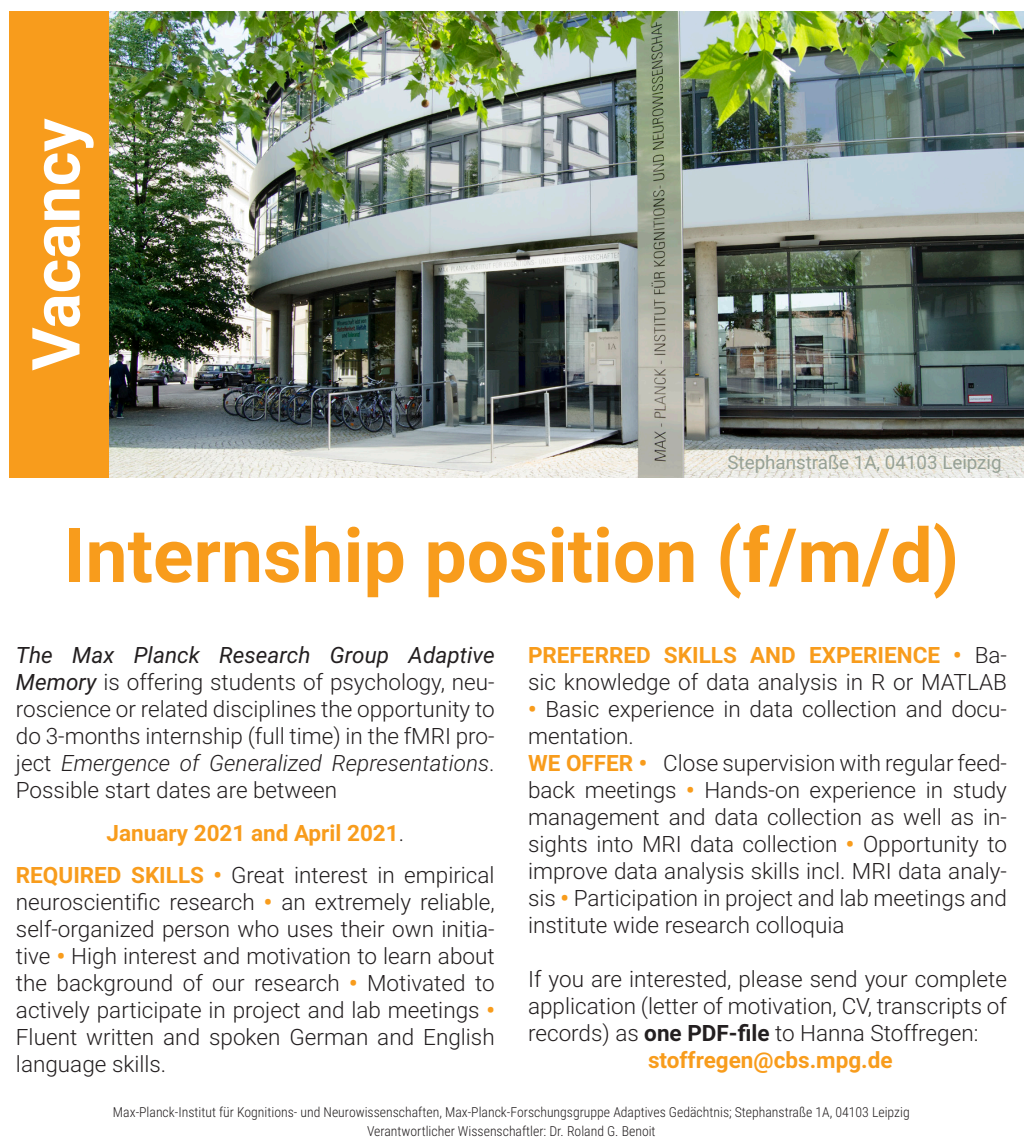
<style>
.page{position:relative;width:1035px;height:1145px;background:#fff}
.page>*{position:absolute;margin:0;border:0;box-sizing:border-box;transform-origin:0 0}
.t1{font:700 75px "Roboto";color:#f89c1c}
.t2{font:700 66.25px "Roboto";color:#fff}
.t3{font:300 22.5px/27px "Roboto";color:#231f20;text-align:justify}
.t4{font:700 22.5px/42.5px "Roboto";color:#f89c1c;text-align:center}
.t5{font:18.75px "Roboto";color:#96a196}
.t6{font:300 13.75px/18.8px "Roboto Condensed";color:#231f20;text-align:center}
.s1{font-weight:400;font-style:italic}
.s2{font-style:italic}
.s3{font-weight:300;color:#231f20}
.s4{font-weight:900}
.s5{font-weight:900;color:#f89c1c}
.s6{font-weight:700;color:#f89c1c}
.s7{font-weight:700}
</style>
<div class="page">
<img style="left:109px;top:11px;width:914px;height:467px">
<div style="left:10px;top:11px;width:99px;height:467px;background:#f89c1c"></div>
<h2 class="t2" style="left:9px;top:371px;width:254px;rotate:-90deg">Vacancy</h2>
<p class="t5" style="left:727px;top:449px;width:275px">Stephanstraße 1A, 04103 Leipzig</p>
<h1 class="t1" style="left:64px;top:503px;width:896px">Internship position (f/m/d)</h1>
<p class="t3" style="left:16px;top:641px;width:480px"><span class="s1">The Max Planck Research Group Adaptive Memory</span> is offering students of psychology, neu&shy;roscience or related disciplines the opportunity to do 3-months internship (full time) in the fMRI pro&shy;ject <span class="s2">Emergence of Generalized Representations</span>.<br>Possible start dates are between</p>
<p class="t4" style="left:16px;top:811px;width:480px">January 2021 and April 2021<span class="s3">.<br></span>REQUIRED SKILLS <span class="s4">•</span> <span class="s3">Great interest in empirical</span></p>
<p class="t3" style="left:16px;top:888px;width:480px">neuroscientific research <span class="s5">•</span> an extremely reliable, self-organized person who uses their own initia&shy;tive <span class="s5">•</span> High interest and motivation to learn about the background of our research <span class="s5">•</span> Motivated to actively participate in project and lab meetings <span class="s5">• </span>Fluent written and spoken German and English language skills.</p>
<p class="t3" style="left:528px;top:641px;width:480px"><span class="s6">PREFERRED SKILLS AND EXPERIENCE</span> <span class="s5">•</span> Ba&shy;sic knowledge of data analysis in R or MATLAB</p>
<p class="t3" style="left:528px;top:695px;width:480px;text-align:left"><span class="s5">•</span> Basic experience in data collection and docu&shy;mentation.<br><span class="s6">WE OFFER</span> <span class="s5">•</span> Close supervision with regular feed&shy;back meetings <span class="s5">•</span> Hands-on experience in study management and data collection as well as in&shy;sights into MRI data collection <span class="s5">•</span> Opportunity to improve data analysis skills incl. MRI data analy&shy;sis <span class="s5">•</span> Participation in project and lab meetings and institute wide research colloquia</p>
<p class="t3" style="left:528px;top:965px;width:480px">If you are interested, please send your complete</p>
<p class="t3" style="left:528px;top:992px;width:480px">application (letter of motivation, CV, transcripts of</p>
<p class="t3" style="left:528px;top:1019px;width:452px">records) as <span class="s7">one PDF-file</span> to Hanna Stoffregen:</p>
<p class="t4" style="left:647px;top:1038px;width:246px">stoffregen@cbs.mpg.de</p>
<p class="t6" style="left:113px;top:1102px;width:798px">Max-Planck-Institut für Kognitions- und Neurowissenschaften, Max-Planck-Forschungsgruppe Adaptives Gedächtnis; Stephanstraße 1A, 04103 Leipzig<br>Verantwortlicher Wissenschaftler: Dr. Roland G. Benoit</p>
</div>
